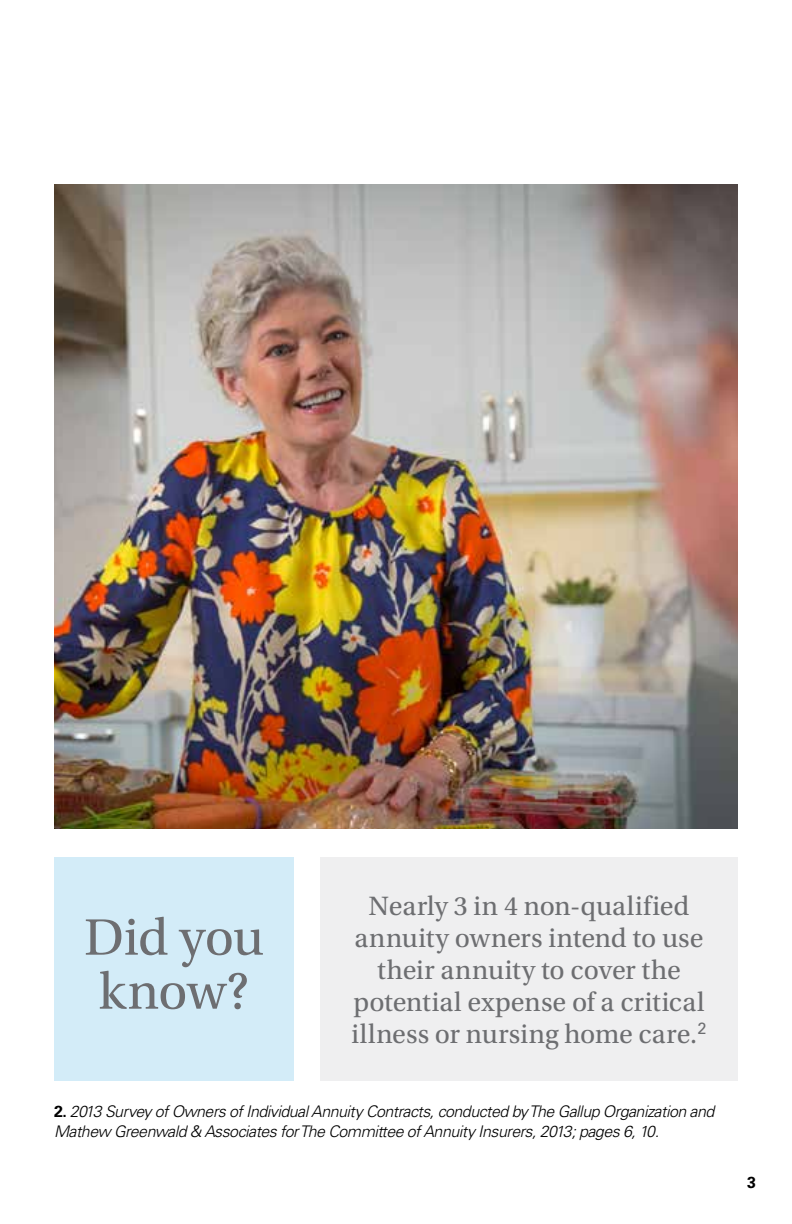
<style>
.page{position:relative;width:792px;height:1224px;background:#fff}
.page>*{position:absolute;margin:0;border:0;box-sizing:border-box;transform-origin:0 0}
.t1{font:54px/54px "Utopia Std";letter-spacing:-.01em;color:#6d6e71}
.t2{font:28px/32px "Utopia Std";color:#6d6e71;text-align:center}
.t3{font:italic 300 16px/20px "Univers LT Std";letter-spacing:-.03em;color:#000}
.t4{font:700 16px "Univers LT Std";color:#000}
.s1{font-weight:700;font-style:normal}
</style>
<div class="page">
<img style="left:54px;top:184px;width:684px;height:644px">
<div style="left:320px;top:857px;width:418px;height:223px;background:#efeff0"></div>
<div style="left:54px;top:857px;width:240px;height:223px;background:#d3ecf8"></div>
<h1 class="t1" style="left:84px;top:911px;width:181px">Did you know?</h1>
<h2 class="t2" style="left:352px;top:890px;width:356px">Nearly 3 in 4 non-qualified annuity owners intend to use their annuity to cover the potential expense of a critical illness or nursing home care.<sup>2</sup></h2>
<p class="t3" style="left:54px;top:1101px;width:662px"><span class="s1">2.</span> 2013 Survey of Owners of Individual Annuity Contracts, conducted by The Gallup Organization and<br>Mathew Greenwald &amp; Associates for The Committee of Annuity Insurers, 2013; pages 6, 10.</p>
<p class="t4" style="left:747px;top:1173px;width:10px">3</p>
</div>
